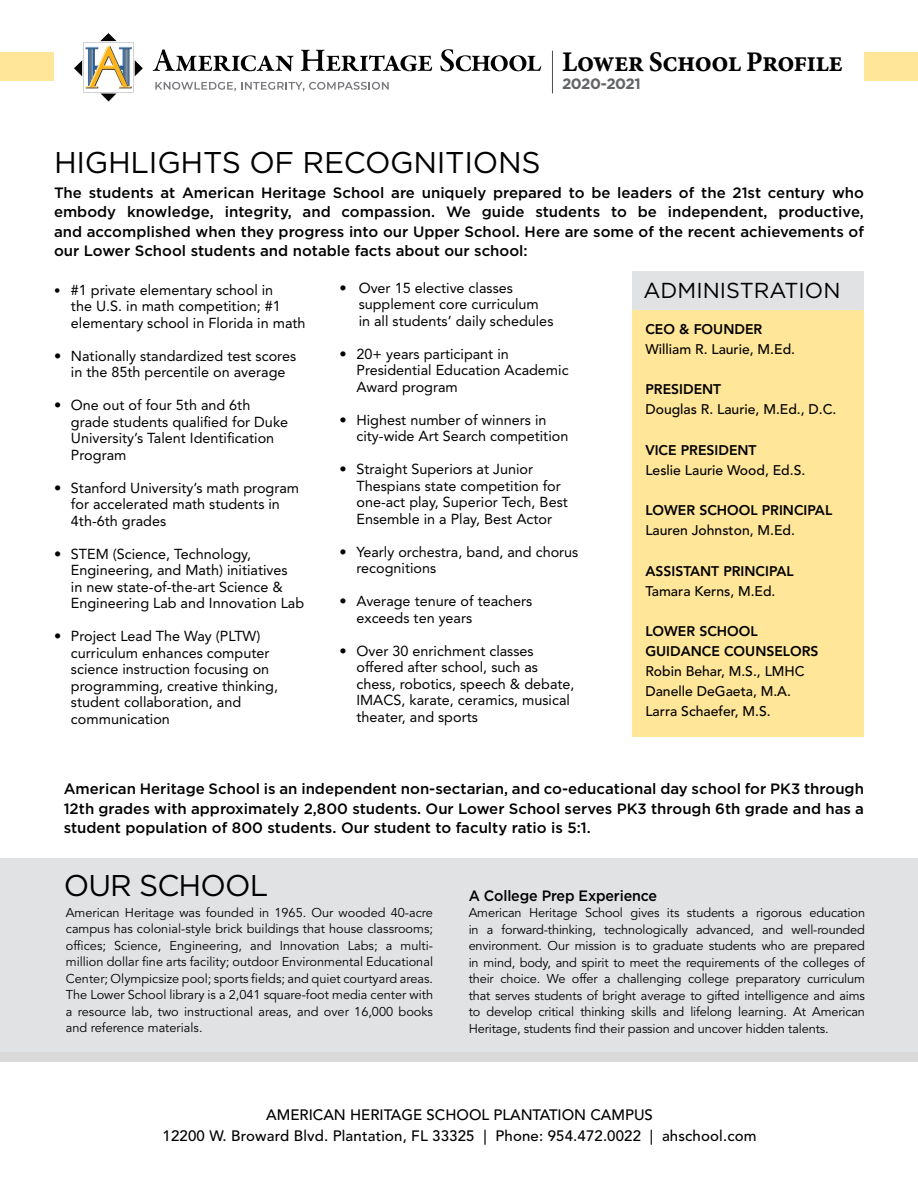
<style>
.page{position:relative;width:918px;height:1188px;background:#fff}
.page>*{position:absolute;margin:0;border:0;box-sizing:border-box;transform-origin:0 0}
.t1{font:30px "Gotham HTF";letter-spacing:-.01em;color:#000}
.t2{font:30px "Gotham HTF";letter-spacing:-.03em;color:#000}
.t3{font:28.5px "Minion Pro Bold Capt";letter-spacing:-.03em;color:#000;scale:.95 1}
.t4{font:21.75px "Gotham HTF";color:#000}
.t5{font:500 15px/19.5px "Gotham HTF";color:#000;text-align:justify}
.t6{font:500 15px/21px "Avenir LT Std";letter-spacing:.01em;color:#000;text-align:center}
.t7{font:500 15px "Gotham HTF";color:#000;scale:.95 1}
.t8{font:700 15px "Gotham HTF";letter-spacing:-.03em;color:#636466}
.t9{font:14.4px/16.5px "Avenir LT Std";color:#000}
.t10{font:500 13.95px/20.1px "Avenir LT Std";color:#000}
.t11{font:800 13.95px/20.1px "Avenir LT Std";color:#000}
.t12{font:12.75px/16.5px "Avenir LT Std";letter-spacing:-.01em;color:#000;text-align:justify}
.s1{font-size:12.75px}
</style>
<div class="page">
<div style="left:0;top:868px;width:918px;height:194px;background:#d9d9d9"></div>
<div style="left:0;top:859px;width:918px;height:193px;background:#e1e2e3"></div>
<svg style="left:153px;top:49px;width:141px;height:22px"></svg>
<svg style="left:301px;top:50px;width:131px;height:21px"></svg>
<svg style="left:440px;top:49px;width:101px;height:22px"></svg>
<svg style="left:155px;top:82px;width:234px;height:9px"></svg>
<hr style="left:552px;top:51px;width:1px;height:42px;background:#4d4d4f">
<svg style="left:73px;top:33px;width:70px;height:69px"></svg>
<div style="left:864px;top:53px;width:54px;height:28px;background:#ffe699"></div>
<div style="left:0;top:53px;width:54px;height:28px;background:#ffe699"></div>
<div style="left:632px;top:272px;width:232px;height:43px;background:#e1e2e3"></div>
<div style="left:632px;top:311px;width:232px;height:426px;background:#ffe699"></div>
<h2 class="t3" style="left:562px;top:45px;width:297px">Lower School Profile</h2>
<p class="t8" style="left:562px;top:75px;width:80px">2020-2021</p>
<h1 class="t1" style="left:54px;top:146px;width:488px">HIGHLIGHTS OF RECOGNITIONS</h1>
<p class="t5" style="left:54px;top:182px;width:812px">The students at American Heritage School are uniquely prepared to be leaders of the 21st century who embody knowledge, integrity, and compassion. We guide students to be independent, productive, and accomplished when they progress into our Upper School. Here are some of the recent achievements of our Lower School students and notable facts about our school:</p>
<p class="t9" style="left:71px;top:281px;width:236px;text-indent:-17px"><span class="s1">•</span> #1 private elementary school in<br>the U.S. in math competition; #1 elementary school in Florida in math</p>
<p class="t9" style="left:54px;top:347px;width:244px;text-align:center">• Nationally standardized test scores in the 85th percentile on average</p>
<p class="t9" style="left:71px;top:397px;width:219px;text-indent:-17px">• One out of four 5th and 6th grade students qualified for Duke<br>University’s Talent Identification<br>Program</p>
<p class="t9" style="left:71px;top:479px;width:230px;text-indent:-17px">• Stanford University’s math program for accelerated math students in<br>4th-6th grades</p>
<p class="t9" style="left:71px;top:545px;width:235px;text-indent:-17px">• STEM (Science, Technology, Engineering, and Math) initiatives<br>in new state-of-the-art Science &amp; Engineering Lab and Innovation Lab</p>
<p class="t9" style="left:71px;top:628px;width:209px;text-indent:-17px">• Project Lead The Way (PLTW) curriculum enhances computer science instruction focusing on programming, creative thinking, student collaboration, and communication</p>
<p class="t9" style="left:359px;top:280px;width:196px;text-indent:-19px">• Over 15 elective classes supplement core curriculum in all students’ daily schedules</p>
<p class="t9" style="left:356px;top:346px;width:214px;text-indent:-17px">• 20+ years participant in<br>Presidential Education Academic<br>Award program</p>
<p class="t9" style="left:356px;top:412px;width:213px;text-indent:-17px">• Highest number of winners in city-wide Art Search competition</p>
<p class="t9" style="left:356px;top:461px;width:213px;text-indent:-17px">• Straight Superiors at Junior<br>Thespians state competition for one-act play, Superior Tech, Best<br>Ensemble in a Play, Best Actor</p>
<p class="t9" style="left:356px;top:544px;width:223px;text-indent:-17px">• Yearly orchestra, band, and chorus recognitions</p>
<p class="t9" style="left:356px;top:593px;width:177px;text-indent:-17px">• Average tenure of teachers exceeds ten years</p>
<p class="t9" style="left:356px;top:643px;width:220px;text-indent:-17px">• Over 30 enrichment classes offered after school, such as chess, robotics, speech &amp; debate,<br>IMACS, karate, ceramics, musical theater, and sports</p>
<h3 class="t4" style="left:644px;top:279px;width:199px">ADMINISTRATION</h3>
<p class="t11" style="left:645px;top:319px;width:118px">CEO &amp; FOUNDER</p>
<p class="t10" style="left:645px;top:340px;width:151px">William R. Laurie, M.Ed.</p>
<p class="t11" style="left:645px;top:379px;width:77px">PRESIDENT</p>
<p class="t10" style="left:645px;top:400px;width:193px">Douglas R. Laurie, M.Ed., D.C.</p>
<p class="t11" style="left:645px;top:440px;width:113px">VICE PRESIDENT</p>
<p class="t10" style="left:645px;top:460px;width:161px">Leslie Laurie Wood, Ed.S.</p>
<p class="t11" style="left:645px;top:500px;width:188px">LOWER SCHOOL PRINCIPAL</p>
<p class="t10" style="left:645px;top:521px;width:151px">Lauren Johnston, M.Ed.</p>
<p class="t11" style="left:645px;top:561px;width:150px">ASSISTANT PRINCIPAL</p>
<p class="t10" style="left:645px;top:581px;width:132px">Tamara Kerns, M.Ed.</p>
<p class="t11" style="left:645px;top:621px;width:175px">LOWER SCHOOL<br>GUIDANCE COUNSELORS</p>
<p class="t10" style="left:645px;top:662px;width:161px">Robin Behar, M.S., LMHC<br>Danelle DeGaeta, M.A.<br>Larra Schaefer, M.S.</p>
<p class="t5" style="left:64px;top:779px;width:802px">American Heritage School is an independent non-sectarian, and co-educational day school for PK3 through 12th grades with approximately 2,800 students. Our Lower School serves PK3 through 6th grade and has a student population of 800 students. Our student to faculty ratio is 5:1.</p>
<h1 class="t2" style="left:64px;top:869px;width:206px">OUR SCHOOL</h1>
<p class="t12" style="left:66px;top:904px;width:369px">American Heritage was founded in 1965. Our wooded 40-acre campus has colonial-style brick buildings that house classrooms; offices; Science, Engineering, and Innovation Labs; a multi&shy;million dollar fine arts facility; outdoor Environmental Educational Center; Olympicsize pool; sports fields; and quiet courtyard areas.<br>The Lower School library is a 2,041 square-foot media center with a resource lab, two instructional areas, and over 16,000 books and reference materials.</p>
<p class="t7" style="left:469px;top:887px;width:200px">A College Prep Experience</p>
<p class="t12" style="left:469px;top:905px;width:398px">American Heritage School gives its students a rigorous education in a forward-thinking, technologically advanced, and well-rounded environment. Our mission is to graduate students who are prepared in mind, body, and spirit to meet the requirements of the colleges of their choice. We offer a challenging college preparatory curriculum that serves students of bright average to gifted intelligence and aims to develop critical thinking skills and lifelong learning. At American Heritage, students find their passion and uncover hidden talents.</p>
<p class="t6" style="left:163px;top:1104px;width:595px">AMERICAN HERITAGE SCHOOL PLANTATION CAMPUS<br>12200 W. Broward Blvd. Plantation, FL 33325 | Phone: 954.472.0022 | ahschool.com</p>
</div>
